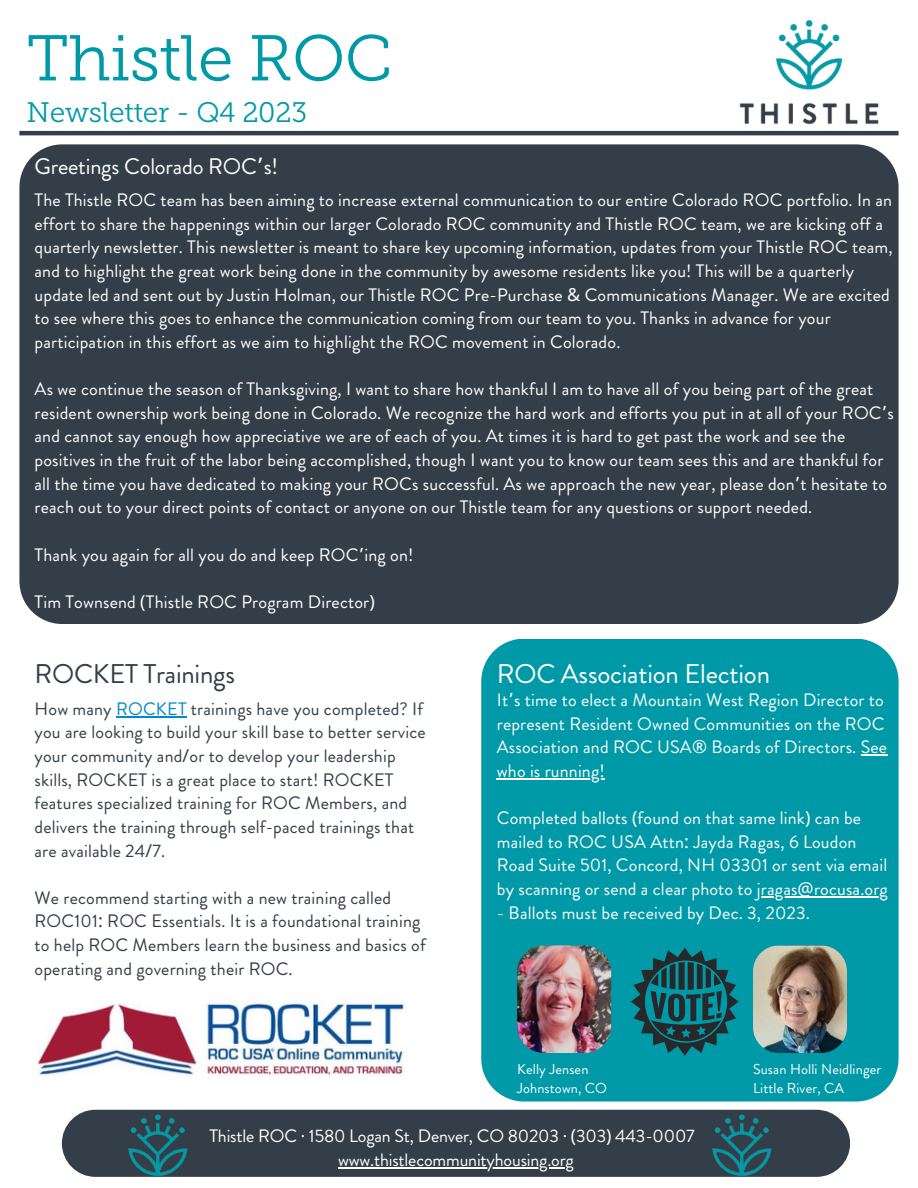
<style>
.page{position:relative;width:918px;height:1188px;background:#fff}
.page>*{position:absolute;margin:0;border:0;box-sizing:border-box;transform-origin:0 0}
.t1{font:64.5px "Museo Slab 300";letter-spacing:-.01em;color:#0099a8}
.t2{font:28.2px "Museo Slab 300";letter-spacing:-.01em;color:#0099a8}
.t3{font:27px "Hv D Trial Brandon Grotesque";letter-spacing:-.01em;color:#fff}
.t4{font:27px "Hv D Trial Brandon Grotesque";letter-spacing:-.01em;color:#333e48}
.t5{font:22.5px "Hv D Trial Brandon Grotesque";letter-spacing:-.01em;color:#fff}
.t6{font:18px/23.7px "Hv D Trial Brandon Grotesque";letter-spacing:.01em;color:#fff}
.t7{font:18px/23.7px "Hv D Trial Brandon Grotesque";letter-spacing:.01em;color:#333e48}
.t8{font:18px "Hv D Trial Brandon Grotesque";letter-spacing:-.01em;color:#fff}
.t9{font:14.4px "Hv D Trial Brandon Grotesque";letter-spacing:.01em;color:#fff}
.s1{font-family:"Noto Sans Gurmukhi"}
.s2{font-family:"Noto Sans"}
.s3{color:#0089cf}
.s4{font-family:"Liberation Serif"}
</style>
<div class="page">
<img style="left:731px;top:20px;width:154px;height:111px">
<div style="left:19px;top:144px;width:880px;height:480px;background:#333e48"></div>
<hr style="left:19px;top:131px;width:880px;height:4px;background:#333e48">
<img style="left:38px;top:1003px;width:366px;height:72px">
<div style="left:481px;top:639px;width:418px;height:463px;background:#0099a8"></div>
<img style="left:517px;top:945px;width:94px;height:108px;border-radius:27px">
<img style="left:753px;top:945px;width:94px;height:108px;border-radius:26px">
<svg style="left:631px;top:948px;width:108px;height:108px;background:#106871"></svg>
<hr style="left:116px;top:716px;width:71px;height:1px;background:#0089cf">
<hr style="left:861px;top:754px;width:26px;height:2px;background:#fff">
<hr style="left:497px;top:778px;width:108px;height:1px;background:#fff">
<hr style="left:757px;top:896px;width:131px;height:1px;background:#fff">
<div style="left:62px;top:1110px;width:788px;height:67px;background:#333e48;border-radius:34px"></div>
<hr style="left:338px;top:1168px;width:236px;height:1px;background:#fff">
<img style="left:712px;top:1114px;width:60px;height:61px">
<img style="left:128px;top:1114px;width:60px;height:61px">
<p class="t1" style="left:27px;top:32px;width:368px">Thistle ROC</p>
<p class="t2" style="left:27px;top:101px;width:282px">Newsletter - Q4 2023</p>
<p class="t5" style="left:35px;top:150px;width:245px">Greetings Colorado ROC<span class="s1">’</span>s!</p>
<p class="t6" style="left:35px;top:188px;width:860px">The Thistle ROC team has been aiming to increase external communication to our entire Colorado ROC portfolio. In an effort to share the happenings within our larger Colorado ROC community and Thistle ROC team, we are kicking off a quarterly newsletter. This newsletter is meant to share key upcoming information, updates from your Thistle ROC team, and to highlight the great work being done in the community by awesome residents like you! This will be a quarterly update led and sent out by Justin Holman, our Thistle ROC Pre-Purchase <span class="s2">&amp;</span> Communications Manager. We are excited to see where this goes to enhance the communication coming from our team to you. Thanks in advance for your participation in this effort as we aim to highlight the ROC movement in Colorado.</p>
<p class="t6" style="left:35px;top:377px;width:861px">As we continue the season of Thanksgiving, I want to share how thankful I am to have all of you being part of the great resident ownership work being done in Colorado. We recognize the hard work and efforts you put in at all of your ROC<span class="s1">’</span>s and cannot say enough how appreciative we are of each of you. At times it is hard to get past the work and see the positives in the fruit of the labor being accomplished, though I want you to know our team sees this and are thankful for all the time you have dedicated to making your ROCs successful. As we approach the new year, please don<span class="s1">’</span>t hesitate to reach out to your direct points of contact or anyone on our Thistle team for any questions or support needed.</p>
<p class="t6" style="left:35px;top:543px;width:381px">Thank you again for all you do and keep ROC<span class="s1">’</span>ing on!</p>
<p class="t6" style="left:35px;top:590px;width:342px">Tim Townsend <span class="s2">(</span>Thistle ROC Program Director<span class="s2">)</span></p>
<p class="t4" style="left:35px;top:654px;width:202px">ROCKET Trainings</p>
<p class="t7" style="left:35px;top:697px;width:393px">How many <span class="s3">ROCKET</span> trainings have you completed? If you are looking to build your skill base to better service your community and<span class="s2">/</span>or to develop your leadership skills, ROCKET is a great place to start! ROCKET features specialized training for ROC Members, and delivers the training through self-paced trainings that are available 24<span class="s2">/</span>7.</p>
<p class="t7" style="left:35px;top:886px;width:393px">We recommend starting with a new training called ROC101<span class="s2">:</span> ROC Essentials. It is a foundational training to help ROC Members learn the business and basics of operating and governing their ROC.</p>
<p class="t3" style="left:497px;top:654px;width:275px">ROC Association Election</p>
<p class="t6" style="left:497px;top:688px;width:392px">It<span class="s1">’</span>s time to elect a Mountain West Region Director to represent Resident Owned Communities on the ROC Association and ROC USA<span class="s2">®</span> Boards of Directors. See who is running!</p>
<p class="t6" style="left:497px;top:806px;width:393px">Completed ballots <span class="s2">(</span>found on that same link<span class="s2">)</span> can be mailed to ROC USA Attn<span class="s2">:</span> Jayda Ragas, 6 Loudon Road Suite 501, Concord, NH 03301 or sent via email by scanning or send a clear photo to jragas<span class="s2">@</span>rocusa.org</p>
<p class="t6" style="left:497px;top:901px;width:315px">- Ballots must be received by Dec. 3, 2023.</p>
<p class="t9" style="left:517px;top:1059px;width:73px">Kelly Jensen</p>
<p class="t9" style="left:517px;top:1078px;width:92px">Johnstown, CO</p>
<p class="t9" style="left:753px;top:1059px;width:130px">Susan Holli Neidlinger</p>
<p class="t9" style="left:753px;top:1078px;width:93px">Little River, CA</p>
<p class="t8" style="left:209px;top:1123px;width:487px">Thistle ROC <span class="s4">∙</span> 1580 Logan St, Denver, CO 80203 <span class="s4">∙</span> <span class="s2">(</span>303<span class="s2">)</span> 443-0007</p>
<p class="t8" style="left:338px;top:1148px;width:237px">www.thistlecommunityhousing.org</p>
</div>
